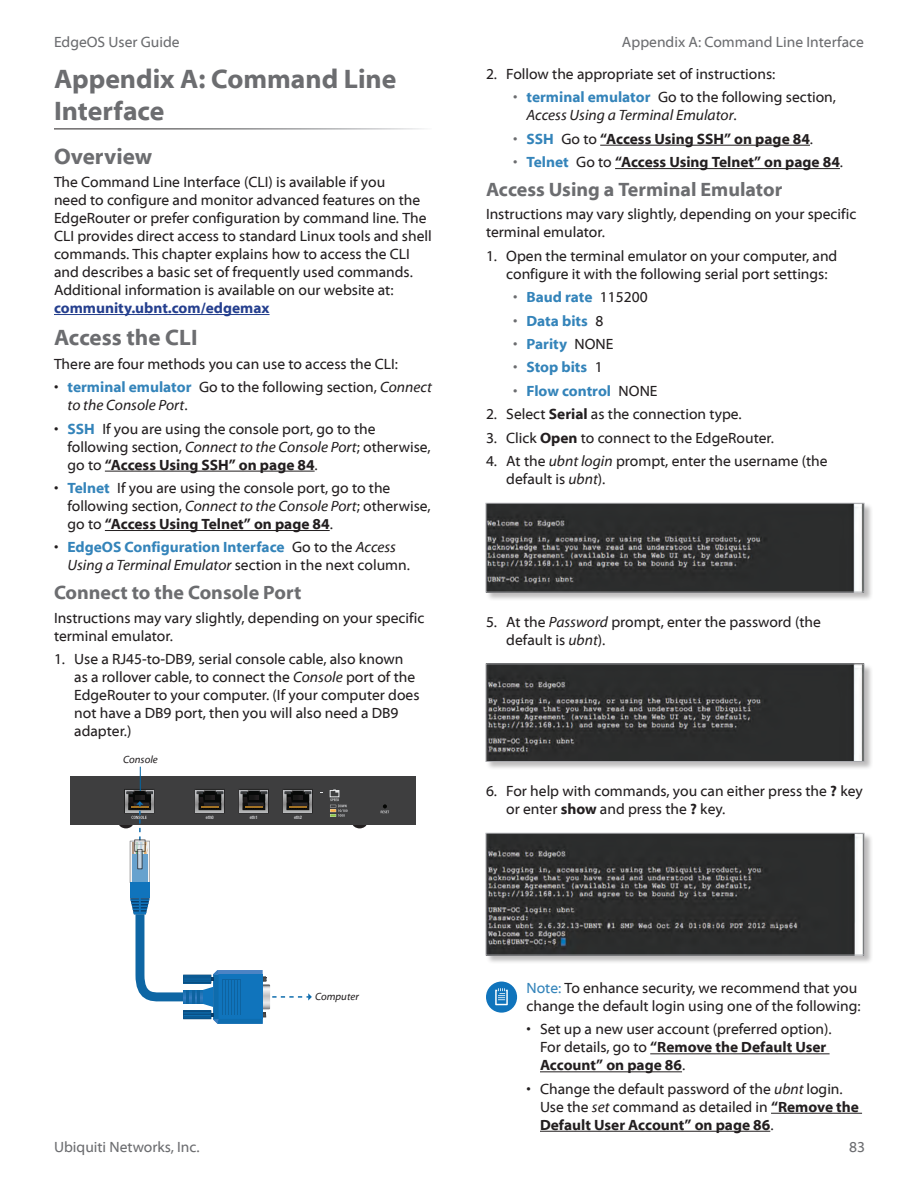
<style>
.page{position:relative;width:918px;height:1188px;background:#fff}
.page>*{position:absolute;margin:0;border:0;box-sizing:border-box;transform-origin:0 0}
.t1{font:700 27px/32.4px "Myriad Web Pro";color:#6c6d70}
.t2{font:700 22.5px "Myriad Web Pro";color:#6c6d70}
.t3{font:700 19.5px "Myriad Web Pro";color:#6c6d70}
.t4{font:15px/18px "Myriad Web Pro";color:#231f20}
.t5{font:700 15px "Myriad Web Pro";color:#231f20}
.t6{font:italic 15px/18px "Myriad Web Pro";color:#231f20}
.t7{font:15px "Myriad Web Pro";color:#6c6d70}
.t8{font:700 15px "Myriad Web Pro";color:#3484ba}
.t9{font:700 15px "Myriad Web Pro";color:#253f8e}
.t10{font:italic 10.5px "Myriad Web Pro";color:#231f20}
.t11{font:500 condensed 4.65px "Helvetica Neue LT Std";color:#e6e7e9}
.s1{font-weight:700;color:#3484ba}
.s2{font-style:italic}
.s3{font-weight:700}
.s4{font-style:normal;color:#6c6d70}
.s5{font-weight:700;font-style:normal;color:#3484ba}
.s6{font-style:normal}
.s7{font-weight:400;color:#6c6d70}
.s8{color:#3484ba}
.s9{font-weight:400}
.s10{font-weight:400;color:#231f20}
</style>
<div class="page">
<hr style="left:54px;top:314px;width:216px;height:1px;background:#253f8e">
<hr style="left:105px;top:471px;width:210px;height:1px;background:#231f20">
<hr style="left:105px;top:530px;width:225px;height:1px;background:#231f20">
<div style="left:119px;top:820px;width:14px;height:8px;background:#231f20;border-radius:50%"></div>
<div style="left:352px;top:820px;width:15px;height:8px;background:#231f20;border-radius:50%"></div>
<div style="left:70px;top:776px;width:346px;height:49px;background:#3e3e3f"></div>
<svg style="left:381px;top:804px;width:8px;height:9px"></svg>
<svg style="left:330px;top:790px;width:17px;height:27px"></svg>
<div style="left:125px;top:789px;width:29px;height:24px;border:1px solid #2e2d2e"></div>
<svg style="left:125px;top:790px;width:29px;height:23px"></svg>
<div style="left:195px;top:789px;width:29px;height:24px;border:1px solid #2e2d2e"></div>
<svg style="left:196px;top:790px;width:28px;height:23px"></svg>
<svg style="left:197px;top:791px;width:26px;height:19px"></svg>
<div style="left:239px;top:789px;width:29px;height:24px;border:1px solid #2e2d2e"></div>
<svg style="left:240px;top:790px;width:28px;height:23px"></svg>
<svg style="left:241px;top:791px;width:26px;height:19px"></svg>
<div style="left:283px;top:789px;width:29px;height:24px;border:1px solid #2e2d2e"></div>
<svg style="left:283px;top:790px;width:29px;height:23px"></svg>
<svg style="left:285px;top:791px;width:26px;height:19px"></svg>
<svg style="left:130px;top:841px;width:20px;height:42px"></svg>
<div style="left:130px;top:883px;width:20px;height:15px;background:#1074bc"></div>
<svg style="left:138px;top:849px;width:4px;height:20px"></svg>
<svg style="left:130px;top:898px;width:182px;height:126px"></svg>
<hr style="left:183px;top:980px;width:28px;height:2px;background:#083e6b">
<hr style="left:183px;top:979px;width:28px;height:2px;background:#083e6b">
<svg style="left:222px;top:980px;width:19px;height:35px"></svg>
<hr style="left:224px;top:980px;width:1px;height:35px;background:#1074bc">
<hr style="left:227px;top:980px;width:1px;height:35px;background:#1074bc">
<hr style="left:230px;top:980px;width:1px;height:35px;background:#1074bc">
<hr style="left:233px;top:980px;width:1px;height:35px;background:#1074bc">
<hr style="left:236px;top:980px;width:1px;height:35px;background:#1074bc">
<hr style="left:239px;top:980px;width:1px;height:35px;background:#1074bc">
<svg style="left:126px;top:767px;width:27px;height:97px"></svg>
<hr style="left:600px;top:145px;width:210px;height:1px;background:#231f20">
<hr style="left:615px;top:168px;width:225px;height:1px;background:#231f20">
<div style="left:486px;top:503px;width:387px;height:98px;background:#231f20;opacity:.3"></div>
<img style="left:488px;top:505px;width:374px;height:85px">
<div style="left:486px;top:503px;width:378px;height:89px;border:1px solid #a8a9ad"></div>
<div style="left:486px;top:663px;width:387px;height:107px;background:#231f20;opacity:.3"></div>
<img style="left:488px;top:666px;width:374px;height:94px">
<div style="left:486px;top:664px;width:378px;height:98px;border:1px solid #a8a9ad"></div>
<div style="left:486px;top:833px;width:387px;height:131px;background:#231f20;opacity:.3"></div>
<img style="left:488px;top:835px;width:374px;height:118px">
<div style="left:486px;top:833px;width:378px;height:122px;border:1px solid #a8a9ad"></div>
<svg style="left:486px;top:982px;width:31px;height:31px"></svg>
<hr style="left:650px;top:1053px;width:180px;height:1px;background:#231f20">
<hr style="left:540px;top:1071px;width:142px;height:1px;background:#231f20">
<hr style="left:771px;top:1113px;width:91px;height:1px;background:#231f20">
<hr style="left:540px;top:1131px;width:230px;height:1px;background:#231f20">
<p class="t7" style="left:54px;top:34px;width:127px">EdgeOS User Guide</p>
<h1 class="t1" style="left:54px;top:63px;width:344px">Appendix A: Command Line<br>Interface</h1>
<h2 class="t2" style="left:54px;top:144px;width:100px">Overview</h2>
<p class="t4" style="left:54px;top:173px;width:379px">The Command Line Interface (CLI) is available if you<br>need to configure and monitor advanced features on the EdgeRouter or prefer configuration by command line. The CLI provides direct access to standard Linux tools and shell commands. This chapter explains how to access the CLI and describes a basic set of frequently used commands.<br>Additional information is available on our website at:</p>
<p class="t9" style="left:54px;top:300px;width:217px">community.ubnt.com/edgemax</p>
<h2 class="t2" style="left:54px;top:326px;width:145px">Access the CLI</h2>
<p class="t4" style="left:54px;top:355px;width:346px">There are four methods you can use to access the CLI:</p>
<p class="t4" style="left:68px;top:379px;width:366px;text-indent:-14px">• <span class="s1">terminal emulator</span> Go to the following section, <span class="s2">Connect to the Console Port</span>.</p>
<p class="t4" style="left:68px;top:420px;width:365px;text-indent:-13px">• <span class="s1">SSH</span> If you are using the console port, go to the following section, <span class="s2">Connect to the Console Port</span>; otherwise, go to <span class="s3">“Access Using SSH” on page 84</span>.</p>
<p class="t4" style="left:68px;top:479px;width:365px;text-indent:-14px">• <span class="s1">Telnet</span> If you are using the console port, go to the following section, <span class="s2">Connect to the Console Port</span>; otherwise, go to <span class="s3">“Access Using Telnet” on page 84</span>.</p>
<p class="t4" style="left:68px;top:539px;width:344px;text-indent:-14px">• <span class="s1">EdgeOS Configuration Interface</span> Go to the <span class="s2">Access<br>Using a Terminal Emulator</span> section in the next column.</p>
<h3 class="t3" style="left:54px;top:582px;width:249px">Connect to the Console Port</h3>
<p class="t4" style="left:54px;top:609px;width:372px">Instructions may vary slightly, depending on your specific terminal emulator.</p>
<p class="t4" style="left:74px;top:650px;width:347px;text-indent:-20px">1. Use a RJ45-to-DB9, serial console cable, also known as a rollover cable, to connect the <span class="s2">Console</span> port of the EdgeRouter to your computer. (If your computer does not have a DB9 port, then you will also need a DB9 adapter.)</p>
<p class="t10" style="left:123px;top:754px;width:36px">Console</p>
<p class="t11" style="left:206px;top:815px;width:9px">eth0</p>
<p class="t11" style="left:250px;top:815px;width:9px">eth1</p>
<p class="t11" style="left:294px;top:815px;width:9px">eth2</p>
<p class="t7" style="left:622px;top:34px;width:244px">Appendix A: Command Line Interface</p>
<p class="t4" style="left:486px;top:65px;width:291px">2. Follow the appropriate set of instructions:</p>
<p class="t6" style="left:526px;top:89px;width:311px;text-indent:-14px"><span class="s4">•</span> <span class="s5">terminal emulator</span> <span class="s6">Go to the following section,<br></span>Access Using a Terminal Emulator<span class="s6">.</span></p>
<p class="t5" style="left:513px;top:130px;width:302px"><span class="s7">•</span> <span class="s8">SSH</span> <span class="s9">Go to</span> “Access Using SSH” on page 84<span class="s9">.</span></p>
<p class="t5" style="left:513px;top:154px;width:332px"><span class="s7">•</span> <span class="s8">Telnet</span> <span class="s9">Go to</span> “Access Using Telnet” on page 84<span class="s9">.</span></p>
<h3 class="t3" style="left:486px;top:179px;width:298px">Access Using a Terminal Emulator</h3>
<p class="t4" style="left:486px;top:206px;width:372px">Instructions may vary slightly, depending on your specific terminal emulator.</p>
<p class="t4" style="left:506px;top:247px;width:333px;text-indent:-20px">1. Open the terminal emulator on your computer, and configure it with the following serial port settings:</p>
<p class="t8" style="left:513px;top:289px;width:136px"><span class="s7">•</span> Baud rate <span class="s10">115200</span></p>
<p class="t8" style="left:513px;top:312px;width:92px"><span class="s7">•</span> Data bits <span class="s10">8</span></p>
<p class="t8" style="left:513px;top:336px;width:102px"><span class="s7">•</span> Parity <span class="s10">NONE</span></p>
<p class="t8" style="left:513px;top:359px;width:91px"><span class="s7">•</span> Stop bits <span class="s10">1</span></p>
<p class="t8" style="left:513px;top:382px;width:146px"><span class="s7">•</span> Flow control <span class="s10">NONE</span></p>
<p class="t4" style="left:486px;top:405px;width:257px">2. Select <span class="s3">Serial</span> as the connection type.</p>
<p class="t4" style="left:486px;top:429px;width:290px">3. Click <span class="s3">Open</span> to connect to the EdgeRouter.</p>
<p class="t4" style="left:506px;top:452px;width:323px;text-indent:-20px">4. At the <span class="s2">ubnt login</span> prompt, enter the username (the default is <span class="s2">ubnt</span>).</p>
<p class="t4" style="left:506px;top:613px;width:316px;text-indent:-20px">5. At the <span class="s2">Password</span> prompt, enter the password (the default is <span class="s2">ubnt</span>).</p>
<p class="t4" style="left:506px;top:782px;width:358px;text-indent:-20px">6. For help with commands, you can either press the <span class="s3">?</span> key or enter <span class="s3">show</span> and press the <span class="s3">?</span> key.</p>
<p class="t7" style="left:54px;top:1139px;width:147px">Ubiquiti Networks, Inc.</p>
<p class="t10" style="left:315px;top:991px;width:45px">Computer</p>
<p class="t4" style="left:526px;top:979px;width:336px"><span class="s8">Note:</span> To enhance security, we recommend that you change the default login using one of the following:</p>
<p class="t4" style="left:540px;top:1021px;width:293px;text-indent:-14px">• Set up a new user account (preferred option).<br>For details, go to <span class="s3">“Remove the Default User<br>Account” on page 86</span>.</p>
<p class="t4" style="left:540px;top:1080px;width:320px;text-indent:-14px">• Change the default password of the <span class="s2">ubnt</span> login.<br>Use the <span class="s2">set</span> command as detailed in <span class="s3">“Remove the<br>Default User Account” on page 86</span>.</p>
<p class="t7" style="left:849px;top:1139px;width:17px">83</p>
</div>
